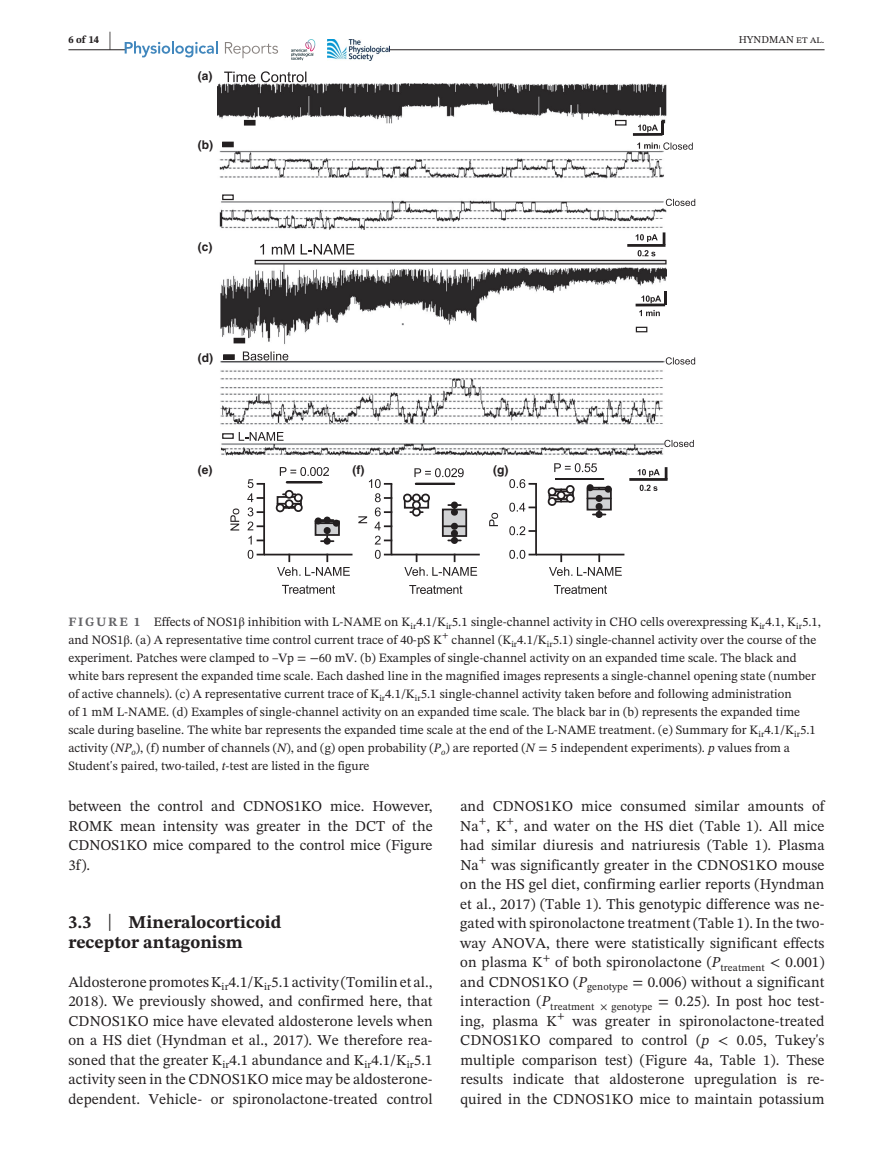
<style>
.page{position:relative;width:893px;height:1174px;background:#fff}
.page>*{position:absolute;margin:0;border:0;box-sizing:border-box;transform-origin:0 0}
.t1{font:700 18px/19.5px "STIX Two Text";color:#231f20}
.t2{font:15px/19.5px "STIX Two Text";letter-spacing:.005em;color:#231f20;text-align:justify}
.t3{font:12.75px/18px "STIX Two Text";color:#231f20}
.t4{font:700 12px "Helvetica";color:#231f20}
.t5{font:10.5px "STIX Two Text";color:#231f20}
.t6{font:700 10.5px "STIX Two Text";color:#231f20}
.s1{font-size:21px}
.s2{font-weight:700;color:#636366}
.s3{font-family:"STIX"}
.s4{font-style:italic}
.s5{font-weight:400;font-size:23.7px}
</style>
<div class="page">
<hr style="left:68px;top:49px;width:756px;height:1px;background:#231f20">
<div style="left:125px;top:39px;width:264px;height:21px;background:#fff"></div>
<svg style="left:291px;top:39px;width:24px;height:21px"></svg>
<img style="left:328px;top:39px;width:61px;height:21px">
<svg style="left:125px;top:41px;width:93px;height:16px"></svg>
<svg style="left:225px;top:42px;width:53px;height:16px"></svg>
<img style="left:217px;top:84px;width:450px;height:371px">
<svg style="left:243px;top:351px;width:45px;height:9px"></svg>
<svg style="left:239px;top:432px;width:45px;height:9px"></svg>
<svg style="left:666px;top:357px;width:29px;height:7px"></svg>
<svg style="left:224px;top:71px;width:82px;height:11px"></svg>
<svg style="left:638px;top:467px;width:29px;height:11px"></svg>
<svg style="left:640px;top:485px;width:17px;height:6px"></svg>
<hr style="left:633px;top:133px;width:29px;height:3px;background:#231f20">
<svg style="left:638px;top:121px;width:26px;height:13px"></svg>
<hr style="left:636px;top:303px;width:29px;height:3px;background:#231f20">
<svg style="left:639px;top:292px;width:27px;height:24px"></svg>
<hr style="left:629px;top:478px;width:38px;height:3px;background:#231f20">
<div style="left:245px;top:120px;width:10px;height:5px;background:#231f20"></div>
<div style="left:244px;top:120px;width:12px;height:6px;border:1px solid #231f20"></div>
<div style="left:223px;top:142px;width:10px;height:5px;background:#231f20"></div>
<div style="left:222px;top:142px;width:12px;height:5px;border:1px solid #231f20"></div>
<div style="left:222px;top:194px;width:12px;height:6px;border:1px solid #231f20"></div>
<div style="left:615px;top:120px;width:12px;height:6px;border:1px solid #231f20"></div>
<div style="left:234px;top:338px;width:11px;height:5px;background:#231f20"></div>
<div style="left:636px;top:327px;width:11px;height:5px;border:1px solid #231f20"></div>
<svg style="left:255px;top:232px;width:411px;height:32px"></svg>
<hr style="left:627px;top:244px;width:38px;height:3px;background:#231f20">
<hr style="left:224px;top:355px;width:10px;height:4px;background:#231f20">
<div style="left:223px;top:354px;width:12px;height:6px;border:1px solid #231f20"></div>
<div style="left:222px;top:433px;width:12px;height:6px;border:1px solid #231f20"></div>
<svg style="left:664px;top:440px;width:30px;height:7px"></svg>
<svg style="left:666px;top:199px;width:29px;height:7px"></svg>
<hr style="left:264px;top:553px;width:88px;height:2px;background:#231f20">
<svg style="left:288px;top:555px;width:2px;height:6px"></svg>
<svg style="left:326px;top:555px;width:2px;height:6px"></svg>
<svg style="left:277px;top:567px;width:73px;height:9px"></svg>
<hr style="left:263px;top:484px;width:2px;height:70px;background:#231f20">
<svg style="left:248px;top:550px;width:16px;height:9px"></svg>
<svg style="left:247px;top:479px;width:17px;height:65px"></svg>
<svg style="left:275px;top:489px;width:28px;height:24px"></svg>
<svg style="left:314px;top:516px;width:26px;height:29px"></svg>
<svg style="left:282px;top:585px;width:53px;height:9px"></svg>
<svg style="left:230px;top:508px;width:9px;height:22px"></svg>
<svg style="left:280px;top:467px;width:49px;height:9px"></svg>
<hr style="left:287px;top:481px;width:35px;height:2px;background:#231f20">
<hr style="left:536px;top:553px;width:88px;height:2px;background:#231f20">
<svg style="left:560px;top:555px;width:2px;height:6px"></svg>
<svg style="left:598px;top:555px;width:2px;height:6px"></svg>
<svg style="left:549px;top:567px;width:73px;height:9px"></svg>
<hr style="left:535px;top:484px;width:2px;height:70px;background:#231f20">
<svg style="left:509px;top:550px;width:27px;height:9px"></svg>
<svg style="left:509px;top:526px;width:27px;height:9px"></svg>
<svg style="left:509px;top:503px;width:27px;height:8px"></svg>
<svg style="left:509px;top:479px;width:27px;height:9px"></svg>
<svg style="left:547px;top:485px;width:28px;height:21px"></svg>
<svg style="left:586px;top:484px;width:26px;height:34px"></svg>
<svg style="left:554px;top:585px;width:53px;height:9px"></svg>
<svg style="left:489px;top:513px;width:9px;height:13px"></svg>
<svg style="left:554px;top:463px;width:43px;height:9px"></svg>
<hr style="left:556px;top:478px;width:47px;height:2px;background:#231f20">
<hr style="left:391px;top:553px;width:89px;height:2px;background:#231f20">
<svg style="left:404px;top:567px;width:73px;height:9px"></svg>
<hr style="left:390px;top:484px;width:2px;height:70px;background:#231f20">
<svg style="left:375px;top:550px;width:16px;height:9px"></svg>
<svg style="left:403px;top:493px;width:27px;height:24px"></svg>
<div style="left:443px;top:509px;width:23px;height:27px;background:#d1d2d4"></div>
<div style="left:442px;top:508px;width:25px;height:29px;border:2px solid #231f20"></div>
<hr style="left:443px;top:525px;width:23px;height:2px;background:#231f20">
<svg style="left:448px;top:501px;width:13px;height:15px"></svg>
<svg style="left:448px;top:522px;width:13px;height:22px"></svg>
<svg style="left:409px;top:585px;width:53px;height:9px"></svg>
<svg style="left:358px;top:479px;width:33px;height:65px"></svg>
<svg style="left:414px;top:468px;width:50px;height:9px"></svg>
<hr style="left:416px;top:483px;width:38px;height:1px;background:#231f20">
<div style="left:636px;top:144px;width:23px;height:7px;background:#fff"></div>
<svg style="left:637px;top:142px;width:56px;height:8px"></svg>
<p class="t6" style="left:68px;top:32px;width:44px">6 of 14 <span class="s1">|</span></p>
<p class="t5" style="left:739px;top:32px;width:87px">HYNDMAN et al.</p>
<p class="t4" style="left:198px;top:69px;width:16px">(a)</p>
<p class="t4" style="left:198px;top:137px;width:17px">(b)</p>
<p class="t4" style="left:198px;top:239px;width:16px">(c)</p>
<p class="t4" style="left:198px;top:350px;width:17px">(d)</p>
<p class="t4" style="left:198px;top:463px;width:16px">(e)</p>
<p class="t4" style="left:352px;top:463px;width:13px">(f)</p>
<p class="t4" style="left:493px;top:463px;width:17px">(g)</p>
<p class="t3" style="left:68px;top:613px;width:754px"><span class="s2">FIGURE 1</span> Effects of NOS1<span class="s3">β</span> inhibition with L-NAME on K<sub>ir</sub>4.1/K<sub>ir</sub>5.1 single-channel activity in CHO cells overexpressing K<sub>ir</sub>4.1, K<sub>ir</sub>5.1, and NOS1<span class="s3">β</span>. (a) A representative time control current trace of 40-pS K<sup>+</sup> channel (K<sub>ir</sub>4.1/K<sub>ir</sub>5.1) single-channel activity over the course of the experiment. Patches were clamped to –Vp = −60 mV. (b) Examples of single-channel activity on an expanded time scale. The black and white bars represent the expanded time scale. Each dashed line in the magnified images represents a single-channel opening state (number of active channels). (c) A representative current trace of K<sub>ir</sub>4.1/K<sub>ir</sub>5.1 single-channel activity taken before and following administration<br>of 1 mM L-NAME. (d) Examples of single-channel activity on an expanded time scale. The black bar in (b) represents the expanded time scale during baseline. The white bar represents the expanded time scale at the end of the L-NAME treatment. (e) Summary for K<sub>ir</sub>4.1/K<sub>ir</sub>5.1 activity (<span class="s4">NP</span><sub>o</sub>), (f) number of channels (<span class="s4">N</span>), and (g) open probability (<span class="s4">P</span><sub>o</sub>) are reported (<span class="s4">N</span> = 5 independent experiments). <span class="s4">p</span> values from a Student's paired, two-tailed, <span class="s4">t</span>-test are listed in the figure</p>
<p class="t2" style="left:68px;top:796px;width:366px">between the control and CDNOS1KO mice. However, ROMK mean intensity was greater in the DCT of the CDNOS1KO mice compared to the control mice (Figure 3f).</p>
<p class="t1" style="left:68px;top:913px;width:214px">3.3 <span class="s5">|</span> Mineralocorticoid receptor antagonism</p>
<p class="t2" style="left:68px;top:972px;width:366px">AldosteronepromotesK<sub>ir</sub>4.1/K<sub>ir</sub>5.1 activity (Tomilinet al., 2018). We previously showed, and confirmed here, that CDNOS1KO mice have elevated aldosterone levels when on a HS diet (Hyndman et al., 2017). We therefore rea&shy;soned that the greater K<sub>ir</sub>4.1 abundance and K<sub>ir</sub>4.1/K<sub>ir</sub>5.1 activity seen in the CDNOS1KO mice may be aldosterone&shy;dependent. Vehicle- or spironolactone-treated control</p>
<p class="t2" style="left:460px;top:796px;width:366px">and CDNOS1KO mice consumed similar amounts of<br>Na</p>
<p class="t5" style="left:479px;top:813px;width:9px">+</p>
<p class="t2" style="left:486px;top:816px;width:22px">, K</p>
<p class="t5" style="left:507px;top:813px;width:9px">+</p>
<p class="t2" style="left:460px;top:816px;width:366px;text-indent:54px">, and water on the HS diet (Table 1). All mice had similar diuresis and natriuresis (Table 1). Plasma Na</p>
<p class="t5" style="left:479px;top:852px;width:9px">+</p>
<p class="t2" style="left:460px;top:855px;width:366px;text-indent:31px">was significantly greater in the CDNOS1KO mouse on the HS gel diet, confirming earlier reports (Hyndman et al., 2017) (Table 1). This genotypic difference was ne&shy;gated with spironolactone treatment (Table 1). In the two&shy;way ANOVA, there were statistically significant effects on plasma K</p>
<p class="t5" style="left:543px;top:949px;width:9px">+</p>
<p class="t2" style="left:460px;top:952px;width:366px;text-indent:95px">of both spironolactone (<span class="s4">P</span><sub>treatment</sub> &lt; 0.001) and CDNOS1KO (<span class="s4">P</span><sub>genotype</sub> = 0.006) without a significant interaction (<span class="s4">P</span><sub>treatment</sub> <sub>×</sub> <sub>genotype</sub> = 0.25). In post hoc test&shy;ing, plasma K</p>
<p class="t5" style="left:557px;top:1008px;width:9px">+</p>
<p class="t2" style="left:460px;top:1011px;width:366px;text-indent:112px">was greater in spironolactone-treated CDNOS1KO compared to control (<span class="s4">p</span> &lt; 0.05, Tukey's multiple comparison test) (Figure 4a, Table 1). These results indicate that aldosterone upregulation is re&shy;quired in the CDNOS1KO mice to maintain potassium</p>
</div>
